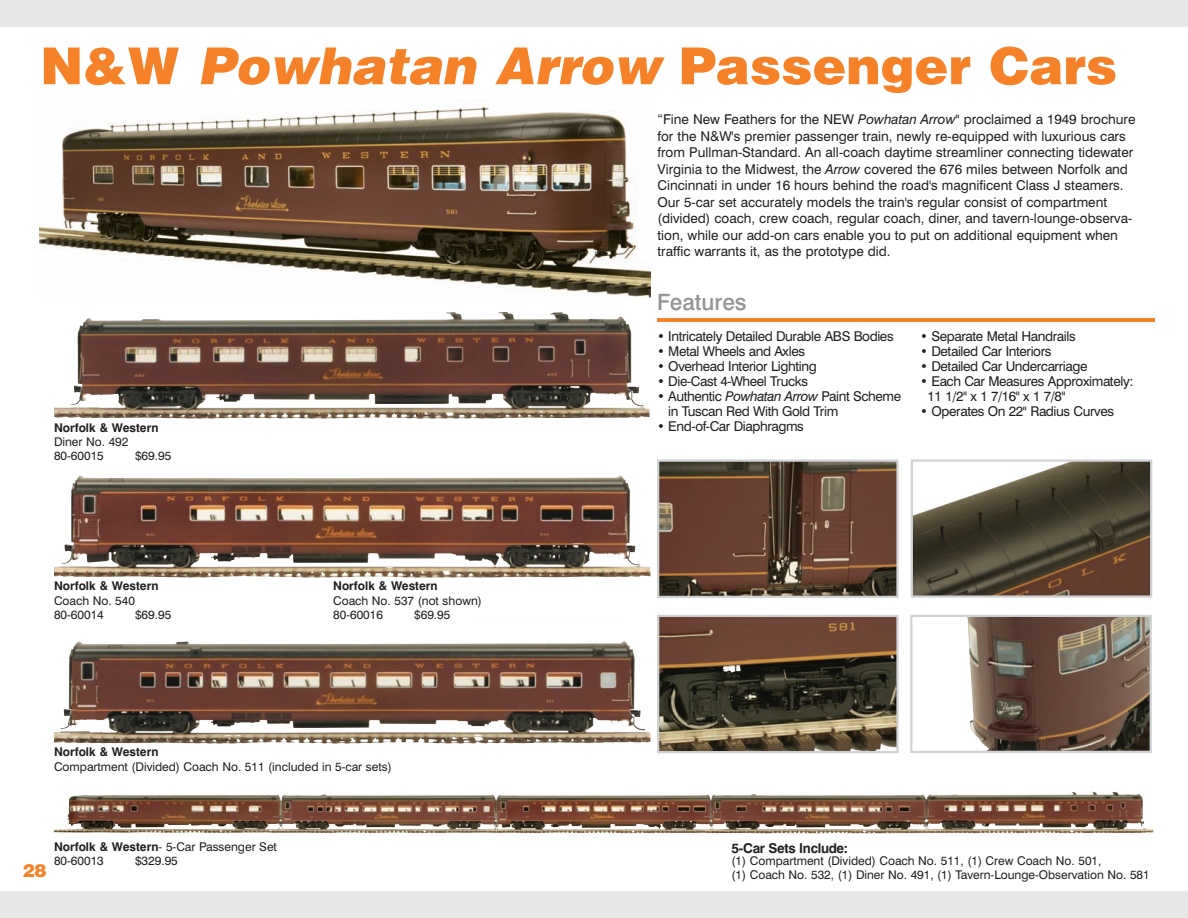
<style>
.page{position:relative;width:1188px;height:918px;background:#fff}
.page>*{position:absolute;margin:0;border:0;box-sizing:border-box;transform-origin:0 0}
.t1{font:51px "TT8 BDO00";color:#f58229}
.t2{font:22.5px "TT89 FO00";color:#939598}
.t3{font:18px "TT8 BDO00";color:#f58229}
.t4{font:13.5px/16.5px "TT867 O00";color:#231f20}
.t5{font:13.5px/15px "TT867 O00";letter-spacing:-.025em;color:#231f20}
.t6{font:13.5px "TT8 A6 O00";letter-spacing:-.03em;color:#231f20}
.t7{font:12px/14.4px "TT867 O00";color:#231f20}
.t8{font:12px "TT8 A6 O00";color:#231f20}
.s1{font-family:"TT8 D2 O00"}
.s2{font-family:"TT8 C4 O00"}
.s3{font-family:"TT8 A6 O00"}
</style>
<div class="page">
<div style="left:0;top:0;width:1188px;height:27px;background:#e6e7e9"></div>
<div style="left:0;top:891px;width:1188px;height:27px;background:#e6e7e9"></div>
<img style="left:39px;top:105px;width:611px;height:192px">
<img style="left:54px;top:312px;width:590px;height:107px">
<img style="left:54px;top:475px;width:596px;height:103px">
<img style="left:54px;top:792px;width:1040px;height:41px">
<hr style="left:657px;top:318px;width:498px;height:4px;background:#f58229">
<img style="left:914px;top:462px;width:235px;height:133px">
<div style="left:911px;top:459px;width:241px;height:139px;border:2px solid #d1d2d4"></div>
<img style="left:660px;top:462px;width:236px;height:133px">
<div style="left:657px;top:459px;width:242px;height:139px;border:2px solid #d1d2d4"></div>
<img style="left:967px;top:618px;width:182px;height:132px">
<div style="left:910px;top:615px;width:242px;height:138px;border:2px solid #d1d2d4"></div>
<img style="left:660px;top:618px;width:236px;height:132px">
<div style="left:657px;top:615px;width:242px;height:138px;border:2px solid #d1d2d4"></div>
<img style="left:54px;top:641px;width:570px;height:103px">
<h1 class="t1" style="left:40px;top:48px;width:1078px">N&amp;W <span class="s1">Powhatan Arrow</span> Passenger Cars</h1>
<p class="t4" style="left:658px;top:113px;width:479px">“Fine New Feathers for the NEW <span class="s2">Powhatan Arrow</span>" proclaimed a 1949 brochure for the N&amp;W's premier passenger train, newly re-equipped with luxurious cars from Pullman-Standard. An all-coach daytime streamliner connecting tidewater Virginia to the Midwest, the <span class="s2">Arrow</span> covered the 676 miles between Norfolk and Cincinnati in under 16 hours behind the road's magnificent Class J steamers.<br>Our 5-car set accurately models the train's regular consist of compartment (divided) coach, crew coach, regular coach, diner, and tavern-lounge-observa&shy;tion, while our add-on cars enable you to put on additional equipment when traffic warrants it, as the prototype did.</p>
<p class="t8" style="left:54px;top:423px;width:106px">Norfolk &amp; Western</p>
<p class="t7" style="left:54px;top:436px;width:76px">Diner No. 492<br>80-60015</p>
<p class="t7" style="left:135px;top:450px;width:38px">$69.95</p>
<p class="t8" style="left:54px;top:582px;width:106px">Norfolk &amp; Western</p>
<p class="t7" style="left:54px;top:595px;width:83px">Coach No. 540<br>80-60014</p>
<p class="t7" style="left:135px;top:609px;width:38px">$69.95</p>
<p class="t8" style="left:333px;top:582px;width:106px">Norfolk &amp; Western</p>
<p class="t7" style="left:333px;top:595px;width:150px">Coach No. 537 (not shown)<br>80-60016</p>
<p class="t7" style="left:414px;top:609px;width:38px">$69.95</p>
<p class="t8" style="left:54px;top:748px;width:106px">Norfolk &amp; Western</p>
<p class="t7" style="left:54px;top:760px;width:339px">Compartment (Divided) Coach No. 511 (included in 5-car sets)</p>
<h3 class="t3" style="left:22px;top:864px;width:26px">28</h3>
<p class="t7" style="left:54px;top:841px;width:225px"><span class="s3">Norfolk &amp; Western</span>- 5-Car Passenger Set<br>80-60013</p>
<p class="t7" style="left:135px;top:855px;width:44px">$329.95</p>
<h2 class="t2" style="left:657px;top:294px;width:91px">Features</h2>
<p class="t5" style="left:657px;top:330px;width:238px">• Intricately Detailed Durable ABS Bodies</p>
<p class="t5" style="left:657px;top:345px;width:150px">• Metal Wheels and Axles</p>
<p class="t5" style="left:657px;top:360px;width:161px">• Overhead Interior Lighting</p>
<p class="t5" style="left:657px;top:375px;width:153px">• Die-Cast 4-Wheel Trucks</p>
<p class="t5" style="left:668px;top:390px;width:235px;text-indent:-11px">• Authentic <span class="s2">Powhatan Arrow</span> Paint Scheme in Tuscan Red With Gold Trim</p>
<p class="t5" style="left:657px;top:420px;width:148px">• End-of-Car Diaphragms</p>
<p class="t5" style="left:920px;top:330px;width:157px">• Separate Metal Handrails</p>
<p class="t5" style="left:920px;top:345px;width:133px">• Detailed Car Interiors</p>
<p class="t5" style="left:920px;top:360px;width:169px">• Detailed Car Undercarriage</p>
<p class="t5" style="left:928px;top:375px;width:208px;text-indent:-7px">• Each Car Measures Approximately:<br>11 1/2" x 1 7/16" x 1 7/8"</p>
<p class="t5" style="left:920px;top:405px;width:195px">• Operates On 22" Radius Curves</p>
<p class="t6" style="left:732px;top:843px;width:118px">5-Car Sets Include:</p>
<p class="t7" style="left:732px;top:855px;width:420px">(1) Compartment (Divided) Coach No. 511, (1) Crew Coach No. 501,<br>(1) Coach No. 532, (1) Diner No. 491, (1) Tavern-Lounge-Observation No. 581</p>
</div>
